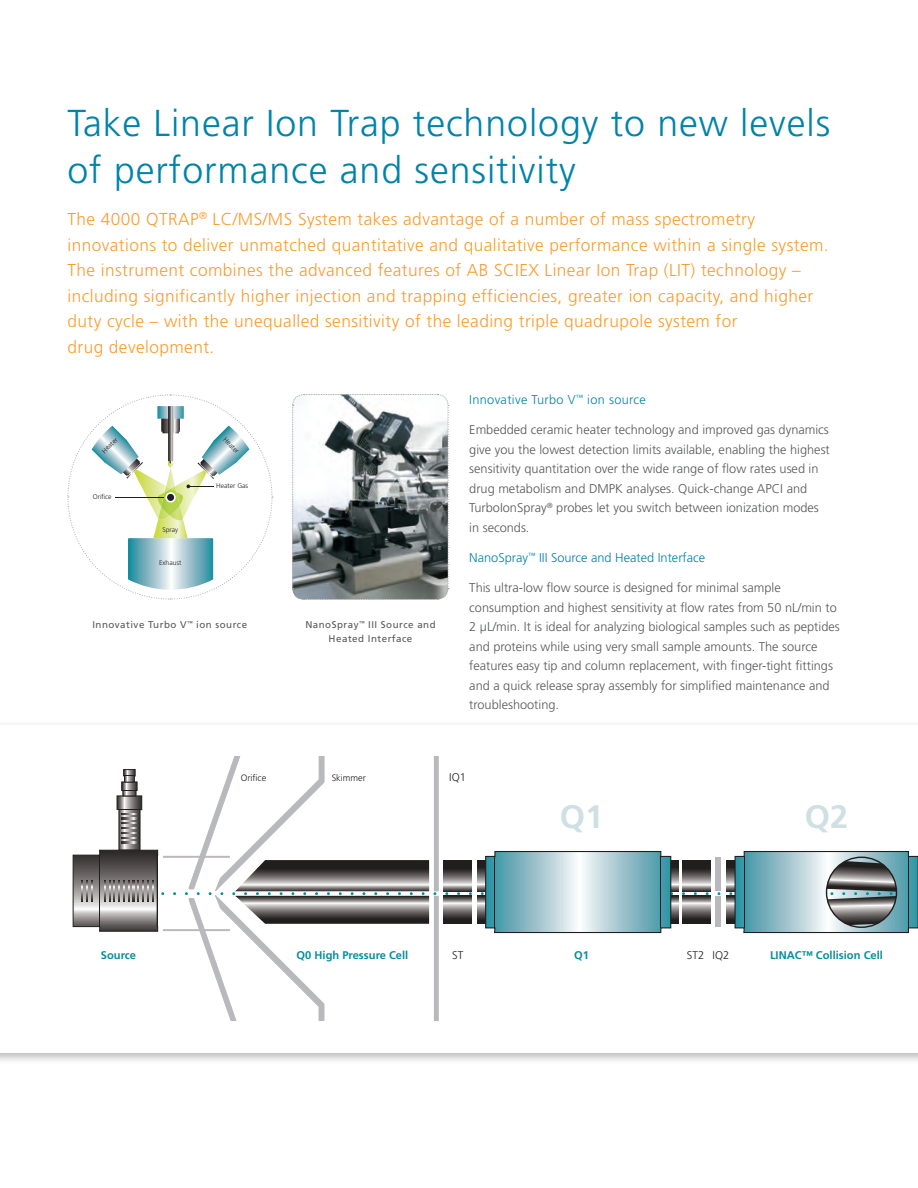
<style>
.page{position:relative;width:918px;height:1188px;background:#fff}
.page>*{position:absolute;margin:0;border:0;box-sizing:border-box;transform-origin:0 0}
.Large_Blue_Titles{font:300 37.5px/46.5px "Frutiger LT Std";letter-spacing:.025em;color:#0083a9}
.t1{font:700 32.55px "Frutiger LT Std";color:#cfe0e5}
.Intro{font:300 17.25px/25.5px "Frutiger LT Std";letter-spacing:.025em;color:#f89d31}
.Body_Text_Bullet{font:300 12.75px/19.5px "Frutiger LT Std";color:#57585a}
.Small_Blue_Header{font:300 12.75px "Frutiger LT Std";color:#0083a9}
.Small_Blue_Header-2{font:300 12.75px "Frutiger LT Std";letter-spacing:.025em;color:#0083a9}
.t2{font:700 11.1px "Frutiger LT Std";color:#078e9e}
.t3{font:300 11.1px "Frutiger LT Std";color:#211e1e}
.Chart_Caption{font:9.75px/14.2px "Frutiger LT Std";letter-spacing:.05em;color:#57585a;text-align:center}
.t4{font:300 9.3px "Frutiger LT Std";color:#211e1e}
.t5{font:300 6.75px "Frutiger LT Std";color:#211e1e}
</style>
<div class="page">
<div style="left:0;top:720px;width:918px;height:344px;background:#231f20;opacity:.3"></div>
<svg style="left:0;top:725px;width:918px;height:328px"></svg>
<svg style="left:73px;top:756px;width:845px;height:264px"></svg>
<svg style="left:67px;top:394px;width:206px;height:206px"></svg>
<svg style="left:292px;top:394px;width:157px;height:206px"></svg>
<p class="Large_Blue_Titles" style="left:68px;top:100px;width:764px">Take Linear Ion Trap technology to new levels of performance and sensitivity</p>
<p class="Intro" style="left:67px;top:207px;width:763px">The 4000 QTRAP<sup>®</sup> LC/MS/MS System takes advantage of a number of mass spectrometry innovations to deliver unmatched quantitative and qualitative performance within a single system.<br>The instrument combines the advanced features of AB SCIEX Linear Ion Trap (LIT) technology – including significantly higher injection and trapping efficiencies, greater ion capacity, and higher duty cycle – with the unequalled sensitivity of the leading triple quadrupole system for<br>drug development.</p>
<p class="t5" style="left:100px;top:449px;width:21px;rotate:-45deg">Heater</p>
<p class="t5" style="left:227px;top:436px;width:21px;rotate:45deg">Heater</p>
<p class="t5" style="left:216px;top:482px;width:34px">Heater Gas</p>
<p class="t5" style="left:93px;top:493px;width:20px">Orifice</p>
<p class="t5" style="left:162px;top:526px;width:17px">Spray</p>
<p class="t5" style="left:159px;top:559px;width:24px">Exhaust</p>
<p class="Chart_Caption" style="left:92px;top:618px;width:156px">Innovative Turbo V<sup>™</sup> ion source</p>
<p class="Chart_Caption" style="left:305px;top:618px;width:132px">NanoSpray<sup>™</sup> III Source and<br>Heated Interface</p>
<p class="Small_Blue_Header-2" style="left:469px;top:392px;width:178px">Innovative Turbo V<sup>™</sup> ion source</p>
<p class="Body_Text_Bullet" style="left:469px;top:420px;width:362px">Embedded ceramic heater technology and improved gas dynamics give you the lowest detection limits available, enabling the highest sensitivity quantitation over the wide range of flow rates used in drug metabolism and DMPK analyses. Quick-change APCI and TurboIonSpray<sup>®</sup> probes let you switch between ionization modes in seconds.</p>
<p class="Small_Blue_Header" style="left:469px;top:550px;width:237px">NanoSpray<sup>™</sup> III Source and Heated Interface</p>
<p class="Body_Text_Bullet" style="left:469px;top:578px;width:372px">This ultra-low flow source is designed for minimal sample consumption and highest sensitivity at flow rates from 50 nL/min to 2 μL/min. It is ideal for analyzing biological samples such as peptides and proteins while using very small sample amounts. The source features easy tip and column replacement, with finger-tight fittings and a quick release spray assembly for simplified maintenance and troubleshooting.</p>
<p class="t4" style="left:241px;top:772px;width:27px">Orifice</p>
<p class="t4" style="left:332px;top:772px;width:36px">Skimmer</p>
<p class="t3" style="left:449px;top:771px;width:18px">IQ1</p>
<p class="t1" style="left:560px;top:797px;width:45px">Q1</p>
<p class="t1" style="left:805px;top:797px;width:45px">Q2</p>
<p class="t2" style="left:101px;top:949px;width:37px">Source</p>
<p class="t2" style="left:297px;top:949px;width:113px">Q0 High Pressure Cell</p>
<p class="t3" style="left:452px;top:949px;width:13px">ST</p>
<p class="t2" style="left:574px;top:949px;width:16px">Q1</p>
<p class="t3" style="left:687px;top:949px;width:19px">ST2</p>
<p class="t3" style="left:713px;top:949px;width:18px">IQ2</p>
<p class="t2" style="left:770px;top:949px;width:114px">LINAC™ Collision Cell</p>
</div>
